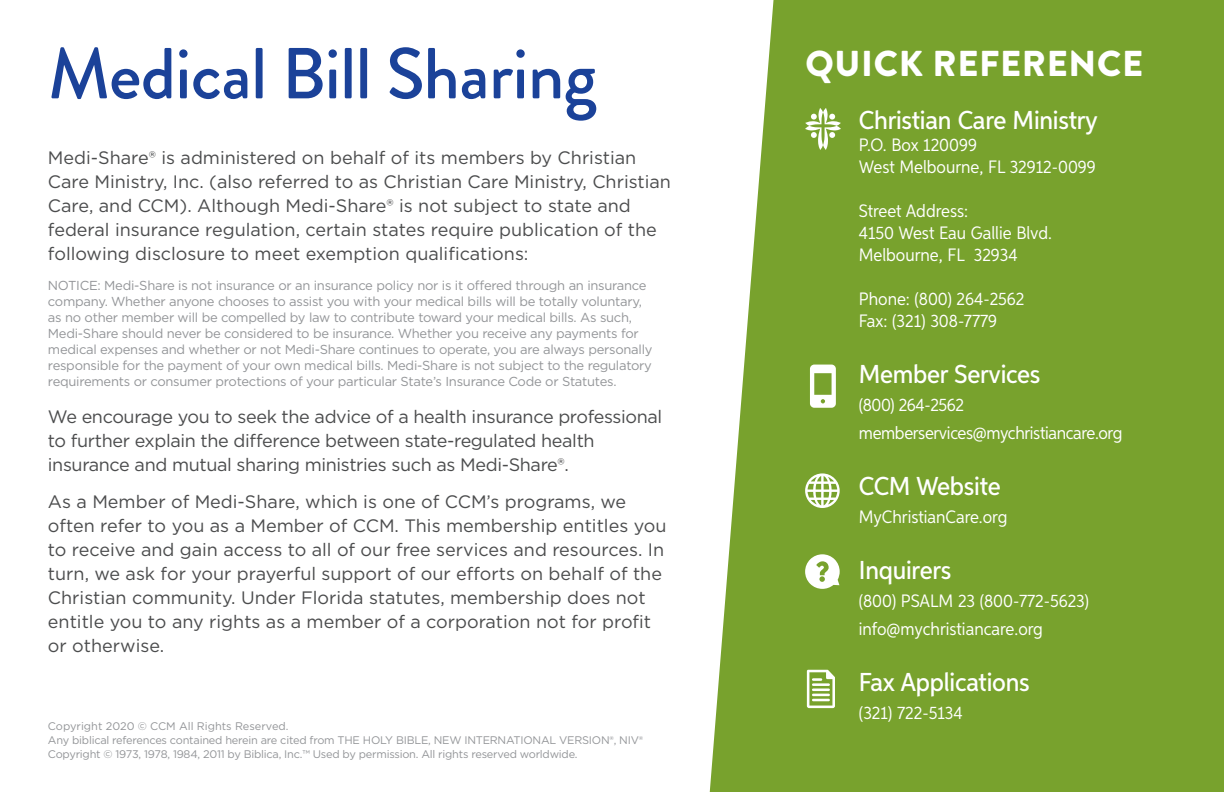
<style>
.page{position:relative;width:1224px;height:792px;background:#fff}
.page>*{position:absolute;margin:0;border:0;box-sizing:border-box;transform-origin:0 0}
.t1{font:500 72px "Brandon Grotesque";letter-spacing:-.01em;color:#1b4299}
.t2{font:900 36px "Brandon Grotesque";letter-spacing:.02em;color:#fff}
.t3{font:500 26px "Aspira Nar";letter-spacing:-.01em;color:#fff}
.t4{font:18px/24px "Gotham";color:#4b4c4d}
.t5{font:18px "Aspira Nar";color:#fff}
.t6{font:18px/24px "Gotham";letter-spacing:-.02em;color:#4b4c4d}
.t7{font:18px "Aspira Nar";letter-spacing:-.02em;color:#fff}
.t8{font:13px/16px "Gotham";letter-spacing:-.02em;color:#939598}
.t9{font:11px "Gotham";letter-spacing:-.02em;color:#939598}
.t10{font:11px "Gotham";color:#939598}
</style>
<div class="page">
<div style="left:710px;top:0;width:514px;height:792px;background:#78a22d"></div>
<svg style="left:805px;top:473px;width:35px;height:35px"></svg>
<svg style="left:805px;top:554px;width:35px;height:35px"></svg>
<svg style="left:807px;top:670px;width:28px;height:38px"></svg>
<svg style="left:805px;top:108px;width:36px;height:42px"></svg>
<svg style="left:810px;top:365px;width:26px;height:43px"></svg>
<p class="t1" style="left:48px;top:24px;width:550px">Medical Bill Sharing</p>
<p class="t4" style="left:48px;top:145px;width:625px">Medi-Share® is administered on behalf of its members by Christian Care Ministry, Inc. (also referred to as Christian Care Ministry, Christian Care, and CCM). Although Medi-Share® is not subject to state and federal insurance regulation, certain states require publication of the following disclosure to meet exemption qualifications:</p>
<p class="t8" style="left:48px;top:277px;width:606px">NOTICE: Medi-Share is not insurance or an insurance policy nor is it offered through an insurance company. Whether anyone chooses to assist you with your medical bills will be totally voluntary, as no other member will be compelled by law to contribute toward your medical bills. As such, Medi-Share should never be considered to be insurance. Whether you receive any payments for medical expenses and whether or not Medi-Share continues to operate, you are always personally responsible for the payment of your own medical bills. Medi-Share is not subject to the regulatory requirements or consumer protections of your particular State’s Insurance Code or Statutes.</p>
<p class="t6" style="left:48px;top:404px;width:616px">We encourage you to seek the advice of a health insurance professional to further explain the difference between state-regulated health insurance and mutual sharing ministries such as Medi-Share®.</p>
<p class="t4" style="left:48px;top:489px;width:620px">As a Member of Medi-Share, which is one of CCM’s programs, we often refer to you as a Member of CCM. This membership entitles you to receive and gain access to all of our free services and resources. In turn, we ask for your prayerful support of our efforts on behalf of the Christian community. Under Florida statutes, membership does not entitle you to any rights as a member of a corporation not for profit or otherwise.</p>
<p class="t10" style="left:48px;top:719px;width:242px">Copyright 2020 © CCM All Rights Reserved.</p>
<p class="t9" style="left:48px;top:733px;width:597px">Any biblical references contained herein are cited from THE HOLY BIBLE, NEW INTERNATIONAL VERSION®, NIV®</p>
<p class="t9" style="left:48px;top:747px;width:531px">Copyright © 1973, 1978, 1984, 2011 by Biblica, Inc.™ Used by permission. All rights reserved worldwide.</p>
<p class="t2" style="left:805px;top:38px;width:339px">QUICK REFERENCE</p>
<p class="t3" style="left:859px;top:104px;width:240px">Christian Care Ministry</p>
<p class="t5" style="left:859px;top:134px;width:120px">P.O. Box 120099</p>
<p class="t5" style="left:859px;top:156px;width:238px">West Melbourne, FL 32912-0099</p>
<p class="t5" style="left:859px;top:200px;width:111px">Street Address:</p>
<p class="t5" style="left:859px;top:222px;width:195px">4150 West Eau Gallie Blvd.</p>
<p class="t5" style="left:859px;top:244px;width:160px">Melbourne, FL 32934</p>
<p class="t5" style="left:859px;top:288px;width:167px">Phone: (800) 264-2562</p>
<p class="t5" style="left:859px;top:310px;width:140px">Fax: (321) 308-7779</p>
<p class="t3" style="left:859px;top:358px;width:183px">Member Services</p>
<p class="t7" style="left:859px;top:394px;width:107px">(800) 264-2562</p>
<p class="t7" style="left:859px;top:422px;width:265px">memberservices@mychristiancare.org</p>
<p class="t3" style="left:859px;top:470px;width:143px">CCM Website</p>
<p class="t5" style="left:859px;top:506px;width:150px">MyChristianCare.org</p>
<p class="t3" style="left:859px;top:554px;width:94px">Inquirers</p>
<p class="t5" style="left:859px;top:590px;width:232px">(800) PSALM 23 (800-772-5623)</p>
<p class="t5" style="left:859px;top:618px;width:186px">info@mychristiancare.org</p>
<p class="t3" style="left:859px;top:666px;width:172px">Fax Applications</p>
<p class="t5" style="left:859px;top:702px;width:105px">(321) 722-5134</p>
</div>
